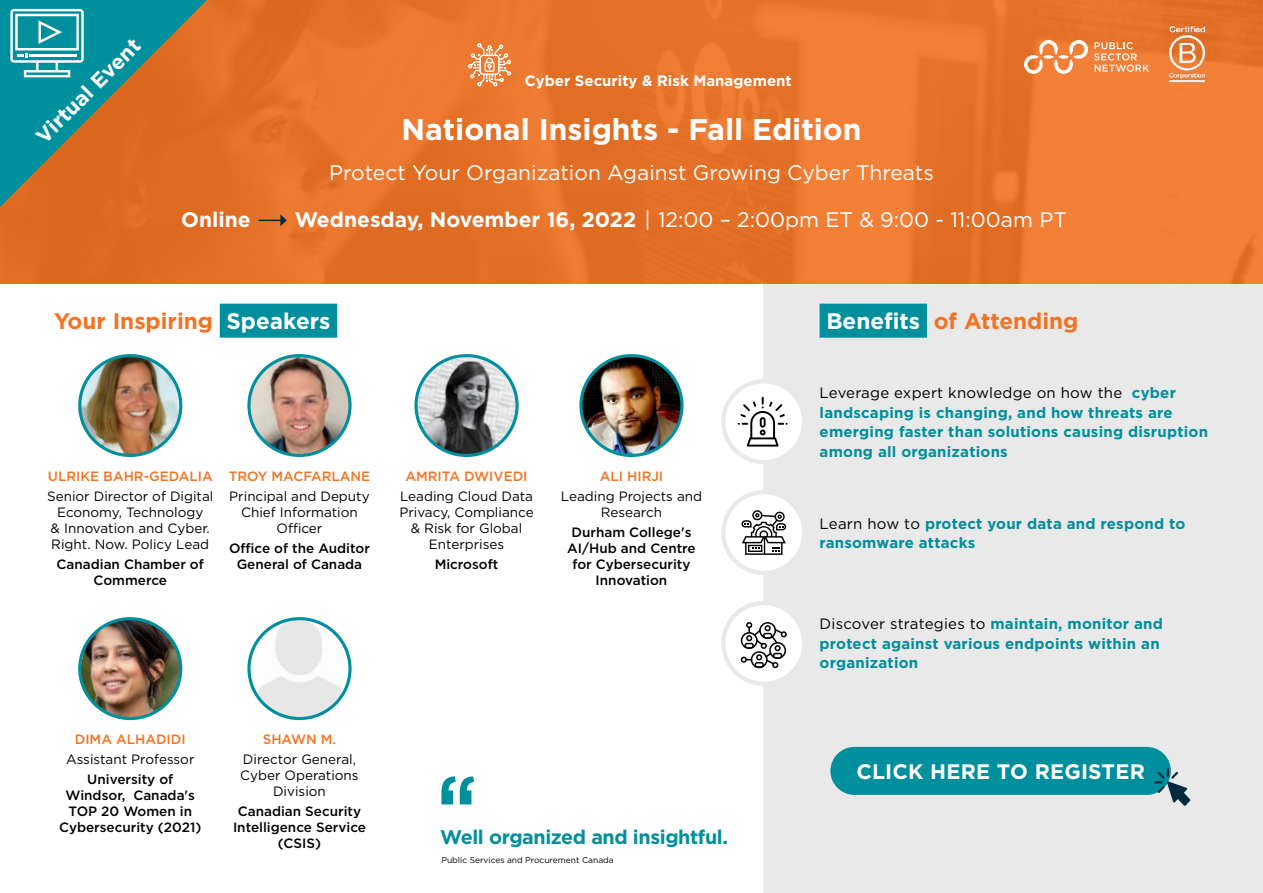
<style>
.page{position:relative;width:1263px;height:893px;background:#fff}
.page>*{position:absolute;margin:0;border:0;box-sizing:border-box;transform-origin:0 0}
.t1{font:700 30px "Gotham";color:#fff}
.t2{font:700 22.5px "Gotham";color:#f37321}
.t3{font:21px "Gotham";color:#fff}
.t4{font:700 21px "Gotham";letter-spacing:.01em;color:#fff}
.t5{font:700 19.65px "Gotham";letter-spacing:-.02em;color:#008f9c}
.t6{font:700 15px/19.5px "Gotham";letter-spacing:.015em;color:#008f9c}
.t7{font:700 15px "Gotham";color:#fff}
.t8{font:13.5px/16.2px "Gotham";color:#000;text-align:center}
.t9{font:500 13.5px/16.2px "Gotham";color:#000;text-align:center}
.t10{font:500 13.5px "Gotham";color:#f37321}
.t11{font:8.4px "Gotham";color:#000}
.s1{font-weight:700}
.s2{color:#fff}
.s3{font-weight:400;color:#000}
</style>
<div class="page">
<div style="left:764px;top:184px;width:499px;height:709px;background:#e9e9ea"></div>
<div style="left:830px;top:747px;width:341px;height:48px;background:#008f9c;border-radius:24px"></div>
<svg style="left:1154px;top:768px;width:36px;height:38px"></svg>
<div style="left:723px;top:381px;width:81px;height:81px;background:#fff;border-radius:50%"></div>
<div style="left:721px;top:379px;width:85px;height:85px;border:4px solid #e9e9ea;border-radius:50%"></div>
<div style="left:723px;top:492px;width:81px;height:81px;background:#fff;border-radius:50%"></div>
<div style="left:721px;top:490px;width:85px;height:85px;border:4px solid #e9e9ea;border-radius:50%"></div>
<div style="left:723px;top:603px;width:81px;height:81px;background:#fff;border-radius:50%"></div>
<div style="left:721px;top:601px;width:85px;height:85px;border:4px solid #e9e9ea;border-radius:50%"></div>
<svg style="left:738px;top:397px;width:49px;height:50px"></svg>
<svg style="left:441px;top:776px;width:33px;height:28px"></svg>
<svg style="left:741px;top:510px;width:45px;height:45px"></svg>
<svg style="left:741px;top:622px;width:46px;height:46px"></svg>
<img style="left:0;top:0;width:1263px;height:283px">
<div style="left:220px;top:304px;width:117px;height:34px;background:#008f9c"></div>
<div style="left:819px;top:304px;width:108px;height:34px;background:#008f9c"></div>
<img style="left:249px;top:619px;width:101px;height:99px">
<div style="left:247px;top:617px;width:105px;height:103px;border:3px solid #008f9c;border-radius:50%"></div>
<img style="left:80px;top:619px;width:101px;height:99px">
<div style="left:78px;top:617px;width:104px;height:103px;border:3px solid #008f9c;border-radius:50%"></div>
<svg style="left:1024px;top:40px;width:64px;height:34px"></svg>
<svg style="left:1094px;top:42px;width:55px;height:30px;background:#f29a61"></svg>
<img style="left:1163px;top:16px;width:47px;height:74px">
<svg style="left:259px;top:214px;width:28px;height:12px"></svg>
<svg style="left:0;top:0;width:207px;height:207px;background:#788061"></svg>
<svg style="left:468px;top:43px;width:43px;height:44px;background:#f09e6a"></svg>
<img style="left:251px;top:356px;width:97px;height:99px">
<div style="left:247px;top:354px;width:105px;height:103px;border:3px solid #008f9c;border-radius:50%"></div>
<img style="left:80px;top:356px;width:101px;height:99px">
<div style="left:78px;top:354px;width:104px;height:103px;border:3px solid #008f9c;border-radius:50%"></div>
<img style="left:583px;top:356px;width:99px;height:99px">
<div style="left:579px;top:354px;width:104px;height:103px;border:3px solid #008f9c;border-radius:50%"></div>
<img style="left:418px;top:356px;width:99px;height:99px">
<div style="left:414px;top:354px;width:105px;height:103px;border:3px solid #008f9c;border-radius:50%"></div>
<h3 class="t4" style="left:30px;top:130px;width:139px;rotate:-45deg">Virtual Event</h3>
<p class="t7" style="left:525px;top:71px;width:268px">Cyber Security &amp; Risk Management</p>
<h1 class="t1" style="left:401px;top:109px;width:461px">National Insights - Fall Edition</h1>
<h3 class="t3" style="left:329px;top:159px;width:606px">Protect Your Organization Against Growing Cyber Threats</h3>
<h3 class="t4" style="left:181px;top:205px;width:71px">Online</h3>
<h3 class="t3" style="left:295px;top:206px;width:774px"><span class="s1">Wednesday, November 16, 2022</span> | 12:00 – 2:00pm ET &amp; 9:00 - 11:00am PT</h3>
<h2 class="t2" style="left:54px;top:306px;width:278px">Your Inspiring <span class="s2">Speakers</span></h2>
<h2 class="t2" style="left:826px;top:306px;width:254px"><span class="s2">Benefits</span> of Attending</h2>
<p class="t10" style="left:48px;top:467px;width:166px">ULRIKE BAHR-GEDALIA</p>
<p class="t8" style="left:47px;top:487px;width:168px">Senior Director of Digital<br>Economy, Technology<br>&amp; Innovation and Cyber.<br>Right. Now. Policy Lead</p>
<p class="t9" style="left:57px;top:556px;width:149px">Canadian Chamber of<br>Commerce</p>
<p class="t10" style="left:229px;top:467px;width:143px">TROY MACFARLANE</p>
<p class="t8" style="left:229px;top:487px;width:142px">Principal and Deputy<br>Chief Information<br>Officer</p>
<p class="t9" style="left:229px;top:540px;width:142px">Office of the Auditor<br>General of Canada</p>
<p class="t10" style="left:405px;top:467px;width:124px">AMRITA DWIVEDI</p>
<p class="t8" style="left:399px;top:487px;width:136px">Leading Cloud Data<br>Privacy, Compliance &amp; Risk for Global<br>Enterprises</p>
<p class="t9" style="left:435px;top:556px;width:65px">Microsoft</p>
<p class="t10" style="left:600px;top:467px;width:65px">ALI HIRJI</p>
<p class="t8" style="left:561px;top:487px;width:143px">Leading Projects and<br>Research</p>
<p class="t9" style="left:567px;top:524px;width:130px">Durham College's<br>AI/Hub and Centre for Cybersecurity<br>Innovation</p>
<p class="t10" style="left:75px;top:730px;width:112px">DIMA ALHADIDI</p>
<p class="t8" style="left:66px;top:750px;width:130px">Assistant Professor</p>
<p class="t9" style="left:59px;top:771px;width:144px">University of<br>Windsor, Canada's<br>TOP 20 Women in<br>Cybersecurity (2021)</p>
<p class="t10" style="left:263px;top:730px;width:75px">SHAWN M.</p>
<p class="t8" style="left:240px;top:750px;width:120px">Director General,<br>Cyber Operations<br>Division</p>
<p class="t9" style="left:233px;top:803px;width:134px">Canadian Security<br>Intelligence Service (CSIS)</p>
<h3 class="t5" style="left:440px;top:824px;width:289px">Well organized and insightful.</h3>
<p class="t11" style="left:441px;top:854px;width:174px">Public Services and Procurement Canada</p>
<p class="t6" style="left:819px;top:383px;width:390px"><span class="s3">Leverage expert knowledge on how the</span> cyber landscaping is changing, and how threats are emerging faster than solutions causing disruption among all organizations</p>
<p class="t6" style="left:819px;top:514px;width:367px"><span class="s3">Learn how to</span> protect your data and respond to ransomware attacks</p>
<p class="t6" style="left:819px;top:614px;width:345px"><span class="s3">Discover strategies to</span> maintain, monitor and protect against various endpoints within an organization</p>
<h3 class="t4" style="left:856px;top:758px;width:290px">CLICK HERE TO REGISTER</h3>
</div>
